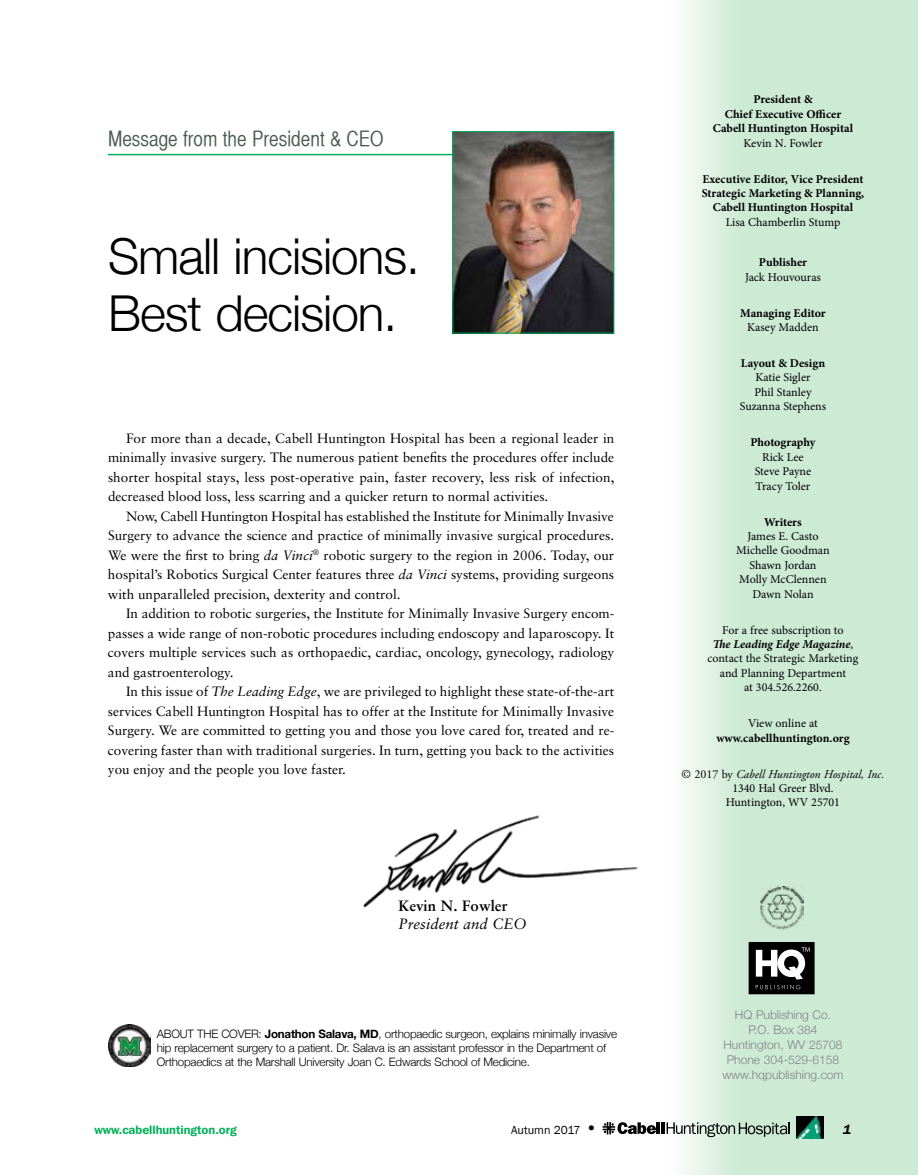
<style>
.page{position:relative;width:918px;height:1175px;background:#fff}
.page>*{position:absolute;margin:0;border:0;box-sizing:border-box;transform-origin:0 0}
.t1{font:300 49.5px/57px "Helvetica Neue";letter-spacing:-.02em;color:#000}
.t2{font:21px "Helvetica CY Plain";color:#4c5b52}
.t3{font:italic 15px "Sabon";letter-spacing:.005em;color:#000}
.t4{font:700 15px "Sabon";letter-spacing:.005em;color:#000}
.t5{font:13.5px/19.5px "Sabon";color:#000;text-align:justify}
.t6{font:italic 600 13.5px "Franklin Gothic";color:#000}
.t7{font:12px/14.4px "Minion Pro";color:#000;text-align:center}
.t8{font:700 12px/14.4px "Minion Pro";letter-spacing:-.005em;color:#000;text-align:center}
.t9{font:300 12px/15px "Helvetica Neue";color:#808285;text-align:center}
.t10{font:italic 12px "Adobe Garamond Pro";color:#000}
.t11{font:600 12px "Franklin Gothic IT Cby BT";color:#00b259}
.t12{font:12px "Franklin Gothic";color:#000}
.t13{font:300 11.7px/14px "Helvetica Neue";letter-spacing:-.02em;color:#000}
.s1{font-style:italic}
.s2{font-weight:700}
.s3{font-weight:700;font-style:italic}
.s4{font-style:normal}
.s5{font-size:18px}
</style>
<div class="page">
<svg style="left:651px;top:0;width:267px;height:1174px;fill:#cdead4"></svg>
<div style="left:749px;top:942px;width:65px;height:51px;background:#000"></div>
<div style="left:749px;top:942px;width:65px;height:52px;border:1px solid #000"></div>
<svg style="left:756px;top:947px;width:54px;height:42px"></svg>
<hr style="left:108px;top:154px;width:468px;height:1px;background:#00b259">
<img style="left:455px;top:133px;width:157px;height:198px">
<div style="left:453px;top:131px;width:161px;height:202px;border:1px solid #00b259"></div>
<img style="left:761px;top:886px;width:43px;height:46px">
<img style="left:363px;top:815px;width:275px;height:93px">
<img style="left:796px;top:1116px;width:28px;height:22px">
<hr style="left:661px;top:1122px;width:4px;height:11px;background:#000">
<svg style="left:667px;top:1122px;width:123px;height:15px;background:#a2b0a5"></svg>
<svg style="left:603px;top:1121px;width:57px;height:13px"></svg>
<img style="left:108px;top:1024px;width:42px;height:42px">
<h2 class="t2" style="left:108px;top:127px;width:277px">Message from the President &amp; CEO</h2>
<h1 class="t1" style="left:108px;top:227px;width:313px">Small incisions.<br>Best decision.</h1>
<p class="t5" style="left:108px;top:428px;width:508px;text-indent:18px">For more than a decade, Cabell Huntington Hospital has been a regional leader in minimally invasive surgery. The numerous patient benefits the procedures offer include shorter hospital stays, less post-operative pain, faster recovery, less risk of infection, decreased blood loss, less scarring and a quicker return to normal activities.</p>
<p class="t5" style="left:108px;top:506px;width:508px;text-indent:18px">Now, Cabell Huntington Hospital has established the Institute for Minimally Invasive Surgery to advance the science and practice of minimally invasive surgical procedures.<br>We were the first to bring <span class="s1">da Vinci</span><sup>®</sup> robotic surgery to the region in 2006. Today, our hospital’s Robotics Surgical Center features three <span class="s1">da Vinci</span> systems, providing surgeons with unparalleled precision, dexterity and control.</p>
<p class="t5" style="left:108px;top:603px;width:508px;text-indent:18px">In addition to robotic surgeries, the Institute for Minimally Invasive Surgery encom&shy;passes a wide range of non-robotic procedures including endoscopy and laparoscopy. It covers multiple services such as orthopaedic, cardiac, oncology, gynecology, radiology and gastroenterology.</p>
<p class="t5" style="left:108px;top:681px;width:508px;text-indent:18px">In this issue of <span class="s1">The Leading Edge</span>, we are privileged to highlight these state-of-the-art services Cabell Huntington Hospital has to offer at the Institute for Minimally Invasive Surgery. We are committed to getting you and those you love cared for, treated and re&shy;covering faster than with traditional surgeries. In turn, getting you back to the activities you enjoy and the people you love faster.</p>
<p class="t4" style="left:399px;top:896px;width:110px">Kevin N. Fowler</p>
<p class="t3" style="left:399px;top:914px;width:130px">President and CEO</p>
<p class="t13" style="left:157px;top:1026px;width:462px">ABOUT THE COVER: <span class="s2">Jonathon Salava, MD</span>, orthopaedic surgeon, explains minimally invasive hip replacement surgery to a patient. Dr. Salava is an assistant professor in the Department of<br>Orthopaedics at the Marshall University Joan C. Edwards School of Medicine.</p>
<p class="t8" style="left:713px;top:92px;width:142px">President &amp;<br>Chief Executive Officer<br>Cabell Huntington Hospital</p>
<p class="t7" style="left:744px;top:136px;width:80px">Kevin N. Fowler</p>
<p class="t8" style="left:702px;top:171px;width:164px">Executive Editor, Vice President<br>Strategic Marketing &amp; Planning,<br>Cabell Huntington Hospital</p>
<p class="t7" style="left:726px;top:215px;width:116px">Lisa Chamberlin Stump</p>
<p class="t8" style="left:759px;top:255px;width:50px">Publisher</p>
<p class="t7" style="left:745px;top:270px;width:77px">Jack Houvouras</p>
<p class="t8" style="left:740px;top:305px;width:87px">Managing Editor</p>
<p class="t7" style="left:747px;top:320px;width:73px">Kasey Madden</p>
<p class="t8" style="left:741px;top:356px;width:86px">Layout &amp; Design</p>
<p class="t7" style="left:740px;top:370px;width:88px">Katie Sigler<br>Phil Stanley<br>Suzanna Stephens</p>
<p class="t8" style="left:750px;top:435px;width:67px">Photography</p>
<p class="t7" style="left:755px;top:450px;width:58px">Rick Lee<br>Steve Payne<br>Tracy Toler</p>
<p class="t8" style="left:764px;top:514px;width:39px">Writers</p>
<p class="t7" style="left:736px;top:529px;width:95px">James E. Casto<br>Michelle Goodman<br>Shawn Jordan<br>Molly McClennen<br>Dawn Nolan</p>
<p class="t7" style="left:708px;top:622px;width:152px">For a free subscription to<br><span class="s3">The Leading Edge Magazine</span>, contact the Strategic Marketing and Planning Department<br>at 304.526.2260.</p>
<p class="t7" style="left:748px;top:716px;width:71px">View online at</p>
<p class="t8" style="left:716px;top:730px;width:135px">www.cabellhuntington.org</p>
<p class="t10" style="left:682px;top:766px;width:204px"><span class="s4">© 2017 by</span> Cabell Huntington Hospital, Inc.</p>
<p class="t7" style="left:726px;top:781px;width:116px">1340 Hal Greer Blvd.<br>Huntington, WV 25701</p>
<p class="t9" style="left:722px;top:1006px;width:123px">HQ Publishing Co.<br>P.O. Box 384<br>Huntington, WV 25708<br>Phone 304-529-6158 www.hqpublishing.com</p>
<p class="t11" style="left:94px;top:1122px;width:144px">www.cabellhuntington.org</p>
<p class="t12" style="left:511px;top:1122px;width:88px">Autumn 2017 <span class="s5">•</span></p>
<p class="t6" style="left:842px;top:1121px;width:10px">1</p>
</div>
